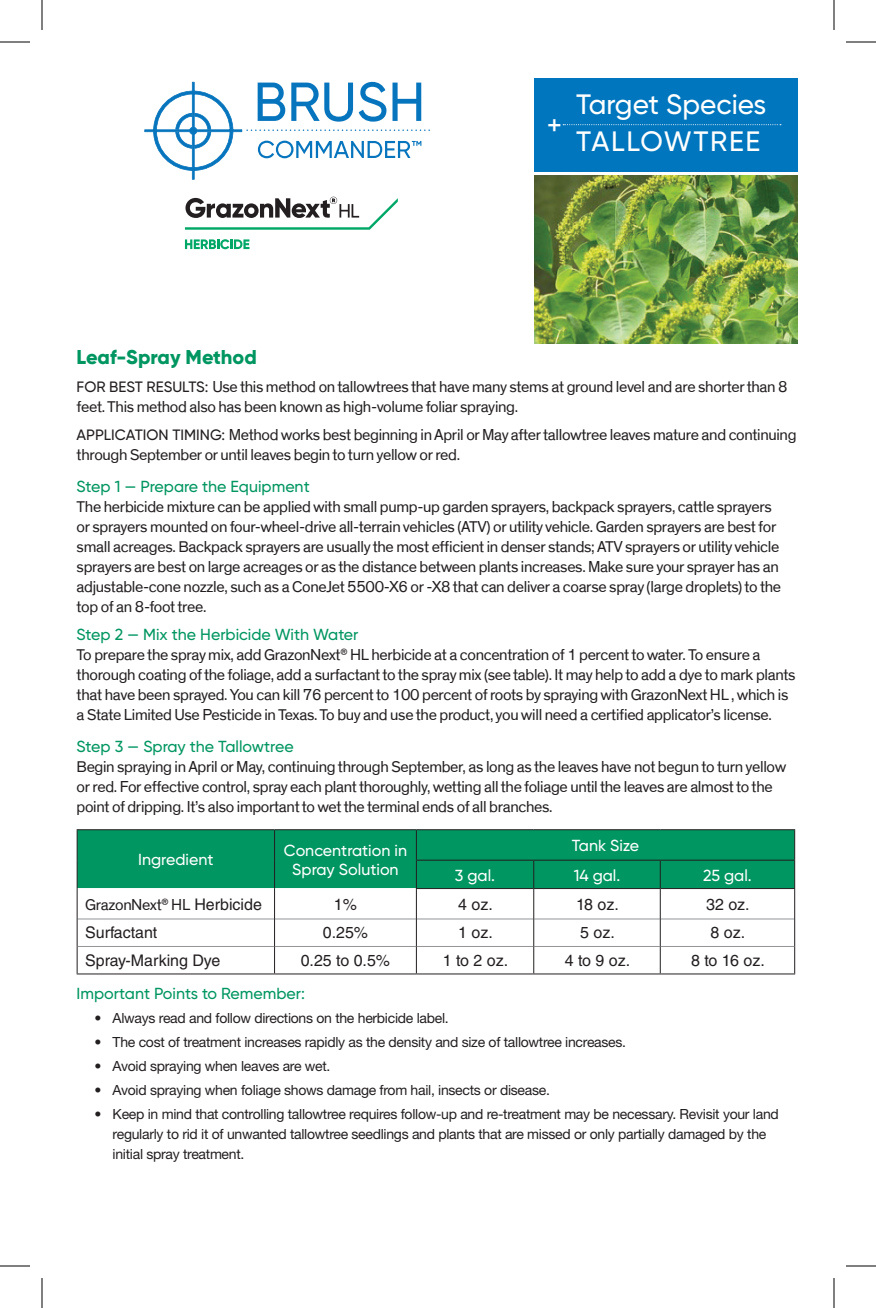
<style>
.page{position:relative;width:876px;height:1308px;background:#fff}
.page>*{position:absolute;margin:0;border:0;box-sizing:border-box;transform-origin:0 0}
.t1{font:500 28px/37.6px "Gilroy";color:#fff}
.t2{font:800 20px "Gilroy";color:#009661}
.t3{font:16px/20px "Dow Corporate";letter-spacing:-.02em;color:#231f20}
.t4{font:500 16px "Gilroy";color:#009661}
.t5{font:16px "Helvetica LT Std";color:#231f20}
.t6{font:500 16px/19.2px "Gilroy";color:#fff;text-align:center}
.t7{font:14px/20px "Helvetica Neue LT Std";letter-spacing:-.02em;color:#231f20}
.s1{font-family:"Gilroy";font-weight:500;font-size:15px}
.s2{font-family:"Helvetica LT Std"}
</style>
<div class="page">
<hr style="left:78px;top:918px;width:196px;height:1px;background:#939598">
<hr style="left:275px;top:918px;width:141px;height:1px;background:#939598">
<hr style="left:417px;top:918px;width:116px;height:1px;background:#939598">
<hr style="left:534px;top:918px;width:126px;height:1px;background:#939598">
<hr style="left:661px;top:918px;width:133px;height:1px;background:#939598">
<hr style="left:78px;top:946px;width:196px;height:1px;background:#939598">
<hr style="left:275px;top:946px;width:141px;height:1px;background:#939598">
<hr style="left:417px;top:946px;width:116px;height:1px;background:#939598">
<hr style="left:534px;top:946px;width:126px;height:1px;background:#939598">
<hr style="left:661px;top:946px;width:133px;height:1px;background:#939598">
<hr style="left:77px;top:829px;width:198px;height:1px;background:#231f20">
<hr style="left:275px;top:829px;width:141px;height:1px;background:#231f20">
<hr style="left:77px;top:889px;width:1px;height:30px;background:#231f20">
<hr style="left:274px;top:889px;width:1px;height:30px;background:#231f20">
<hr style="left:416px;top:889px;width:1px;height:30px;background:#231f20">
<hr style="left:533px;top:889px;width:1px;height:30px;background:#231f20">
<hr style="left:660px;top:889px;width:1px;height:30px;background:#231f20">
<hr style="left:794px;top:889px;width:1px;height:30px;background:#231f20">
<svg style="left:77px;top:919px;width:1px;height:54px"></svg>
<svg style="left:274px;top:919px;width:1px;height:54px"></svg>
<svg style="left:416px;top:919px;width:1px;height:54px"></svg>
<svg style="left:533px;top:919px;width:1px;height:54px"></svg>
<svg style="left:660px;top:919px;width:1px;height:54px"></svg>
<svg style="left:794px;top:919px;width:1px;height:54px"></svg>
<hr style="left:77px;top:973px;width:198px;height:1px;background:#231f20">
<hr style="left:275px;top:973px;width:141px;height:1px;background:#231f20">
<hr style="left:416px;top:973px;width:118px;height:1px;background:#231f20">
<hr style="left:534px;top:973px;width:126px;height:1px;background:#231f20">
<hr style="left:660px;top:973px;width:135px;height:1px;background:#231f20">
<hr style="left:416px;top:829px;width:118px;height:1px;background:#231f20">
<hr style="left:534px;top:829px;width:126px;height:1px;background:#231f20">
<hr style="left:660px;top:829px;width:135px;height:1px;background:#231f20">
<div style="left:77px;top:830px;width:718px;height:59px;background:#009661"></div>
<hr style="left:416px;top:888px;width:118px;height:1px;background:#231f20">
<hr style="left:534px;top:888px;width:126px;height:1px;background:#231f20">
<hr style="left:660px;top:888px;width:135px;height:1px;background:#231f20">
<div style="left:534px;top:78px;width:264px;height:94px;background:#0076be"></div>
<svg style="left:563px;top:124px;width:218px;height:1px"></svg>
<img style="left:534px;top:176px;width:264px;height:168px">
<svg style="left:185px;top:239px;width:65px;height:10px"></svg>
<svg style="left:185px;top:197px;width:213px;height:33px"></svg>
<svg style="left:144px;top:82px;width:286px;height:98px"></svg>
<hr style="left:0;top:42px;width:30px;height:1px;background:#000">
<hr style="left:846px;top:42px;width:30px;height:1px;background:#000">
<hr style="left:0;top:1266px;width:30px;height:1px;background:#000">
<hr style="left:846px;top:1266px;width:30px;height:1px;background:#000">
<hr style="left:42px;top:0;width:1px;height:30px;background:#000">
<hr style="left:42px;top:1278px;width:1px;height:30px;background:#000">
<hr style="left:834px;top:0;width:1px;height:30px;background:#000">
<hr style="left:834px;top:1278px;width:1px;height:30px;background:#000">
<h1 class="t1" style="left:547px;top:106px;width:17px">+</h1>
<h1 class="t1" style="left:576px;top:85px;width:192px">Target Species<br>TALLOWTREE</h1>
<p class="t2" style="left:77px;top:345px;width:182px">Leaf-Spray Method</p>
<p class="t3" style="left:77px;top:377px;width:713px"><span class="s1">FOR BEST RESULTS:</span> Use this method on tallowtrees that have many stems at ground level and are shorter than 8 feet. This method also has been known as high-volume foliar spraying.</p>
<p class="t3" style="left:77px;top:425px;width:721px"><span class="s1">APPLICATION TIMING:</span> Method works best beginning in April or May after tallowtree leaves mature and continuing through September or until leaves begin to turn yellow or red.</p>
<p class="t4" style="left:77px;top:477px;width:235px">Step 1 — Prepare the Equipment</p>
<p class="t3" style="left:77px;top:497px;width:706px">The herbicide mixture can be applied with small pump-up garden sprayers, backpack sprayers, cattle sprayers or sprayers mounted on four-wheel-drive all-terrain vehicles (ATV) or utility vehicle. Garden sprayers are best for small acreages. Backpack sprayers are usually the most efficient in denser stands; ATV sprayers or utility vehicle sprayers are best on large acreages or as the distance between plants increases. Make sure your sprayer has an adjustable-cone nozzle, such as a ConeJet 5500-X6 or -X8 that can deliver a coarse spray (large droplets) to the top of an 8-foot tree.</p>
<p class="t4" style="left:77px;top:625px;width:283px">Step 2 — Mix the Herbicide With Water</p>
<p class="t3" style="left:77px;top:645px;width:721px">To prepare the spray mix, add GrazonNext<sup>®</sup> HL herbicide at a concentration of 1 percent to water. To ensure a thorough coating of the foliage, add a surfactant to the spray mix (see table). It may help to add a dye to mark plants that have been sprayed. You can kill 76 percent to 100 percent of roots by spraying with GrazonNext HL , which is a State Limited Use Pesticide in Texas. To buy and use the product, you will need a certified applicator’s license.</p>
<p class="t4" style="left:77px;top:737px;width:219px">Step 3 — Spray the Tallowtree</p>
<p class="t3" style="left:77px;top:757px;width:711px">Begin spraying in April or May, continuing through September, as long as the leaves have not begun to turn yellow or red. For effective control, spray each plant thoroughly, wetting all the foliage until the leaves are almost to the point of dripping. It’s also important to wet the terminal ends of all branches.</p>
<p class="t6" style="left:138px;top:850px;width:77px">Ingredient</p>
<p class="t6" style="left:284px;top:840px;width:125px">Concentration in<br>Spray Solution</p>
<p class="t6" style="left:572px;top:836px;width:69px">Tank Size</p>
<p class="t6" style="left:455px;top:865px;width:42px">3 gal.</p>
<p class="t6" style="left:574px;top:865px;width:48px">14 gal.</p>
<p class="t6" style="left:703px;top:865px;width:50px">25 gal.</p>
<p class="t3" style="left:85px;top:895px;width:178px">GrazonNext<sup>®</sup> HL <span class="s2">Herbicide</span></p>
<p class="t5" style="left:334px;top:895px;width:25px">1%</p>
<p class="t5" style="left:458px;top:895px;width:36px">4 oz.</p>
<p class="t5" style="left:576px;top:895px;width:44px">18 oz.</p>
<p class="t5" style="left:706px;top:895px;width:45px">32 oz.</p>
<p class="t5" style="left:85px;top:924px;width:74px">Surfactant</p>
<p class="t5" style="left:323px;top:924px;width:47px">0.25%</p>
<p class="t5" style="left:458px;top:924px;width:36px">1 oz.</p>
<p class="t5" style="left:580px;top:924px;width:36px">5 oz.</p>
<p class="t5" style="left:711px;top:924px;width:36px">8 oz.</p>
<p class="t5" style="left:85px;top:951px;width:137px">Spray-Marking Dye</p>
<p class="t5" style="left:301px;top:951px;width:91px">0.25 to 0.5%</p>
<p class="t5" style="left:443px;top:951px;width:67px">1 to 2 oz.</p>
<p class="t5" style="left:565px;top:951px;width:67px">4 to 9 oz.</p>
<p class="t5" style="left:691px;top:951px;width:75px">8 to 16 oz.</p>
<p class="t4" style="left:77px;top:984px;width:230px">Important Points to Remember:</p>
<p class="t7" style="left:95px;top:1008px;width:356px">• Always read and follow directions on the herbicide label.</p>
<p class="t7" style="left:95px;top:1032px;width:533px">• The cost of treatment increases rapidly as the density and size of tallowtree increases.</p>
<p class="t7" style="left:95px;top:1056px;width:237px">• Avoid spraying when leaves are wet.</p>
<p class="t7" style="left:95px;top:1080px;width:457px">• Avoid spraying when foliage shows damage from hail, insects or disease.</p>
<p class="t7" style="left:113px;top:1104px;width:668px;text-indent:-18px">• Keep in mind that controlling tallowtree requires follow-up and re-treatment may be necessary. Revisit your land regularly to rid it of unwanted tallowtree seedlings and plants that are missed or only partially damaged by the initial spray treatment.</p>
</div>
